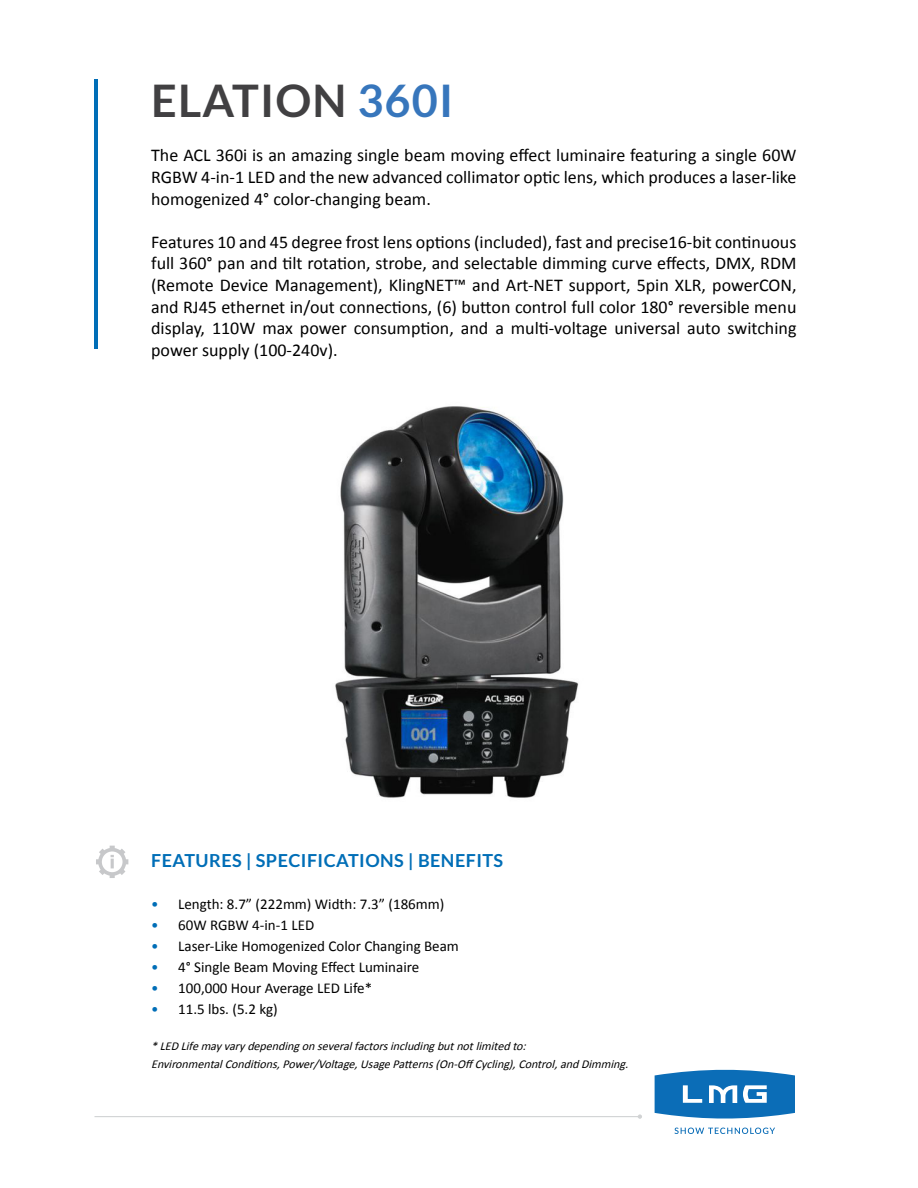
<style>
.page{position:relative;width:918px;height:1188px;background:#fff}
.page>*{position:absolute;margin:0;border:0;box-sizing:border-box;transform-origin:0 0}
.t1{font:700 45px "Lato";letter-spacing:.025em;color:#414042}
.t2{font:18px/21.6px "Calibri";color:#000;text-align:justify}
.t3{font:700 18px "Lato";letter-spacing:.025em;color:#006eb7}
.t4{font:15px "Calibri";color:#000}
.t5{font:italic 12px/18px "Calibri";color:#000}
.s1{color:#3776bc}
.s2{color:#006eb7}
</style>
<div class="page">
<hr style="left:94px;top:80px;width:4px;height:270px;background:#006eb7">
<hr style="left:94px;top:1116px;width:545px;height:1px;background:#d1d3d4">
<svg style="left:638px;top:1114px;width:4px;height:5px"></svg>
<svg style="left:655px;top:1069px;width:140px;height:50px"></svg>
<svg style="left:674px;top:1128px;width:101px;height:6px"></svg>
<svg style="left:96px;top:846px;width:32px;height:32px"></svg>
<img style="left:335px;top:406px;width:244px;height:392px">
<h1 class="t1" style="left:151px;top:75px;width:304px">ELATION <span class="s1">360I</span></h1>
<p class="t2" style="left:151px;top:144px;width:647px">The ACL 360i is an amazing single beam moving effect luminaire featuring a single 60W RGBW 4-in-1 LED and the new advanced collimator optic lens, which produces a laser-like homogenized 4° color-changing beam.</p>
<p class="t2" style="left:151px;top:230px;width:647px">Features 10 and 45 degree frost lens options (included), fast and precise16-bit continuous full 360° pan and tilt rotation, strobe, and selectable dimming curve effects, DMX, RDM (Remote Device Management), KlingNET™ and Art-NET support, 5pin XLR, powerCON, and RJ45 ethernet in/out connections, (6) button control full color 180° reversible menu display, 110W max power consumption, and a multi-voltage universal auto switching power supply (100-240v).</p>
<p class="t3" style="left:151px;top:850px;width:354px">FEATURES | SPECIFICATIONS | BENEFITS</p>
<p class="t4" style="left:151px;top:895px;width:295px"><span class="s2">•</span> Length: 8.7” (222mm) Width: 7.3” (186mm)</p>
<p class="t4" style="left:151px;top:916px;width:165px"><span class="s2">•</span> 60W RGBW 4-in-1 LED</p>
<p class="t4" style="left:151px;top:937px;width:309px"><span class="s2">•</span> Laser-Like Homogenized Color Changing Beam</p>
<p class="t4" style="left:151px;top:958px;width:270px"><span class="s2">•</span> 4° Single Beam Moving Effect Luminaire</p>
<p class="t4" style="left:151px;top:979px;width:223px"><span class="s2">•</span> 100,000 Hour Average LED Life*</p>
<p class="t4" style="left:151px;top:1000px;width:128px"><span class="s2">•</span> 11.5 lbs. (5.2 kg)</p>
<p class="t5" style="left:151px;top:1037px;width:482px">*LED Lifemayvarydependingonseveralfactorsincludingbutnotlimitedto:<br>EnvironmentalConditions,Power/Voltage,UsagePatterns(On-Off Cycling),Control,andDimming.</p>
</div>
